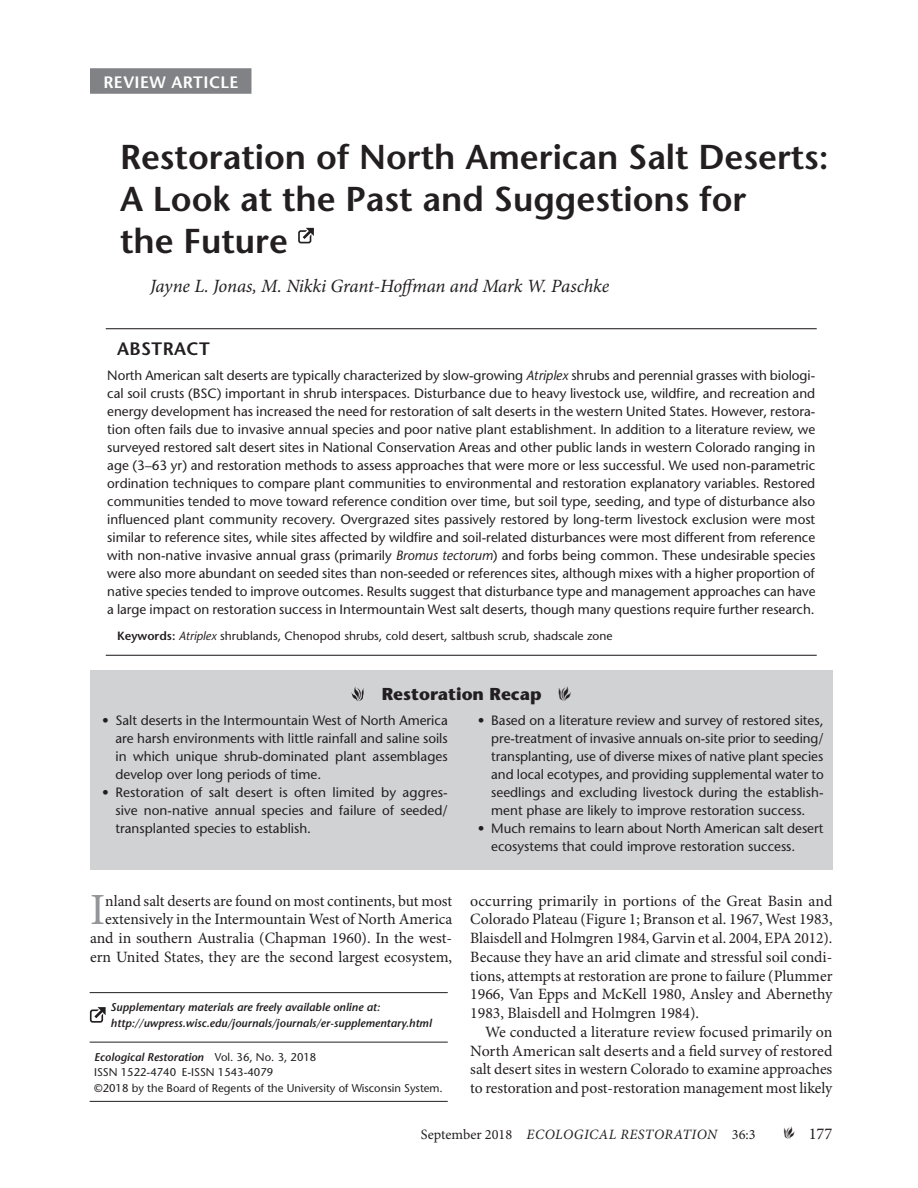
<style>
.page{position:relative;width:918px;height:1188px;background:#fff}
.page>*{position:absolute;margin:0;border:0;box-sizing:border-box;transform-origin:0 0}
.t1{font:44.55px "Minion Pro";color:#939598}
.t2{font:600 34.5px/42px "Stone Sans Std";color:#231f20}
.t3{font:italic 18.75px "Minion Pro";letter-spacing:-.01em;color:#231f20}
.t4{font:600 18px "Stone Sans Std";letter-spacing:.025em;color:#231f20}
.t5{font:700 17.25px "Stone Sans Std";color:#231f20}
.t6{font:600 16.5px "Stone Sans Std";letter-spacing:.025em;color:#fff}
.t7{font:16.5px "Minion Pro";color:#231f20}
.t8{font:15.75px/18.8px "Minion Pro";letter-spacing:-.005em;color:#231f20;text-align:justify}
.t9{font:italic 14.25px "Minion Pro";letter-spacing:.035em;color:#231f20}
.t10{font:500 13.5px/18px "Stone Sans Std";color:#231f20;text-align:justify}
.t11{font:500 12px "Stone Sans Std";color:#231f20}
.t12{font:500 11.25px/15.8px "Stone Sans Std";color:#231f20}
.t13{font:italic 600 11.25px/15.8px "Stone Sans Std";color:#231f20}
.s1{font-style:italic}
.s2{font-weight:600}
.s3{font-weight:600;font-style:italic}
.s4{font-style:normal}
</style>
<div class="page">
<hr style="left:90px;top:992px;width:358px;height:1px;background:#231f20">
<hr style="left:90px;top:1042px;width:358px;height:1px;background:#231f20">
<hr style="left:90px;top:1101px;width:358px;height:1px;background:#231f20">
<svg style="left:90px;top:1007px;width:16px;height:16px"></svg>
<div style="left:90px;top:68px;width:161px;height:26px;background:#808285"></div>
<hr style="left:106px;top:328px;width:711px;height:1px;background:#231f20">
<hr style="left:106px;top:655px;width:711px;height:1px;background:#231f20">
<svg style="left:298px;top:227px;width:16px;height:17px"></svg>
<div style="left:90px;top:671px;width:742px;height:199px;background:#d1d2d4"></div>
<svg style="left:352px;top:687px;width:12px;height:14px"></svg>
<p class="t6" style="left:104px;top:72px;width:136px">REVIEW ARTICLE</p>
<h2 class="t2" style="left:120px;top:136px;width:710px">Restoration of North American Salt Deserts:<br>A Look at the Past and Suggestions for<br>the Future</h2>
<h3 class="t3" style="left:150px;top:273px;width:461px">Jayne L. Jonas, M. Nikki Grant-Hoffman and Mark W. Paschke</h3>
<h3 class="t4" style="left:117px;top:338px;width:94px">ABSTRACT</h3>
<p class="t10" style="left:107px;top:367px;width:710px">North American salt deserts are typically characterized by slow-growing <span class="s1">Atriplex</span> shrubs and perennial grasses with biologi&shy;cal soil crusts (BSC) important in shrub interspaces. Disturbance due to heavy livestock use, wildfire, and recreation and energy development has increased the need for restoration of salt deserts in the western United States. However, restora&shy;tion often fails due to invasive annual species and poor native plant establishment. In addition to a literature review, we surveyed restored salt desert sites in National Conservation Areas and other public lands in western Colorado ranging in age (3–63 yr) and restoration methods to assess approaches that were more or less successful. We used non-parametric ordination techniques to compare plant communities to environmental and restoration explanatory variables. Restored communities tended to move toward reference condition over time, but soil type, seeding, and type of disturbance also influenced plant community recovery. Overgrazed sites passively restored by long-term livestock exclusion were most similar to reference sites, while sites affected by wildfire and soil-related disturbances were most different from reference with non-native invasive annual grass (primarily <span class="s1">Bromus tectorum</span>) and forbs being common. These undesirable species were also more abundant on seeded sites than non-seeded or references sites, although mixes with a higher proportion of native species tended to improve outcomes. Results suggest that disturbance type and management approaches can have a large impact on restoration success in Intermountain West salt deserts, though many questions require further research.</p>
<p class="t11" style="left:117px;top:628px;width:497px"><span class="s2">Keywords:</span> <span class="s1">Atriplex</span> shrublands, Chenopod shrubs, cold desert, saltbush scrub, shadscale zone</p>
<p class="t5" style="left:382px;top:683px;width:191px">Restoration Recap •</p>
<p class="t10" style="left:116px;top:712px;width:334px;text-indent:-14px">• Salt deserts in the Intermountain West of North America are harsh environments with little rainfall and saline soils in which unique shrub-dominated plant assemblages develop over long periods of time.</p>
<p class="t10" style="left:116px;top:784px;width:334px;text-indent:-14px">• Restoration of salt desert is often limited by aggres&shy;sive non-native annual species and failure of seeded/ transplanted species to establish.</p>
<p class="t10" style="left:491px;top:712px;width:334px;text-indent:-14px">• Based on a literature review and survey of restored sites, pre-treatment of invasive annuals on-site prior to seeding/ transplanting, use of diverse mixes of native plant species and local ecotypes, and providing supplemental water to seedlings and excluding livestock during the establish&shy;ment phase are likely to improve restoration success.</p>
<p class="t10" style="left:491px;top:820px;width:334px;text-indent:-14px">• Much remains to learn about North American salt desert ecosystems that could improve restoration success.</p>
<p class="t8" style="left:90px;top:891px;width:364px;text-align:right">nland salt deserts are found on most continents, but most extensively in the Intermountain West of North America and in southern Australia (Chapman 1960). In the west&shy;ern United States, they are the second largest ecosystem,</p>
<p class="t8" style="left:470px;top:891px;width:364px">occurring primarily in portions of the Great Basin and Colorado Plateau (Figure 1; Branson et al. 1967, West 1983, Blaisdell and Holmgren 1984, Garvin et al. 2004, EPA 2012).<br>Because they have an arid climate and stressful soil condi&shy;tions, attempts at restoration are prone to failure (Plummer 1966, Van Epps and McKell 1980, Ansley and Abernethy 1983, Blaisdell and Holmgren 1984).</p>
<p class="t8" style="left:470px;top:1022px;width:364px;text-indent:15px">We conducted a literature review focused primarily on North American salt deserts and a field survey of restored salt desert sites in western Colorado to examine approaches to restoration and post-restoration management most likely</p>
<h1 class="t1" style="left:90px;top:880px;width:17px">I</h1>
<p class="t13" style="left:111px;top:999px;width:322px">Supplementary materials are freely available online at: http://uwpress.wisc.edu/journals/journals/er-supplementary.html</p>
<p class="t12" style="left:94px;top:1049px;width:350px"><span class="s3">Ecological Restoration</span> Vol. 36, No. 3, 2018<br>ISSN 1522-4740 E-ISSN 1543-4079<br>©2018 by the Board of Regents of the University of Wisconsin System.</p>
<p class="t9" style="left:421px;top:1124px;width:336px"><span class="s4">September 2018</span> ECOLOGICAL RESTORATION <span class="s4">36:3</span></p>
<p class="t7" style="left:784px;top:1122px;width:50px">• 177</p>
</div>
